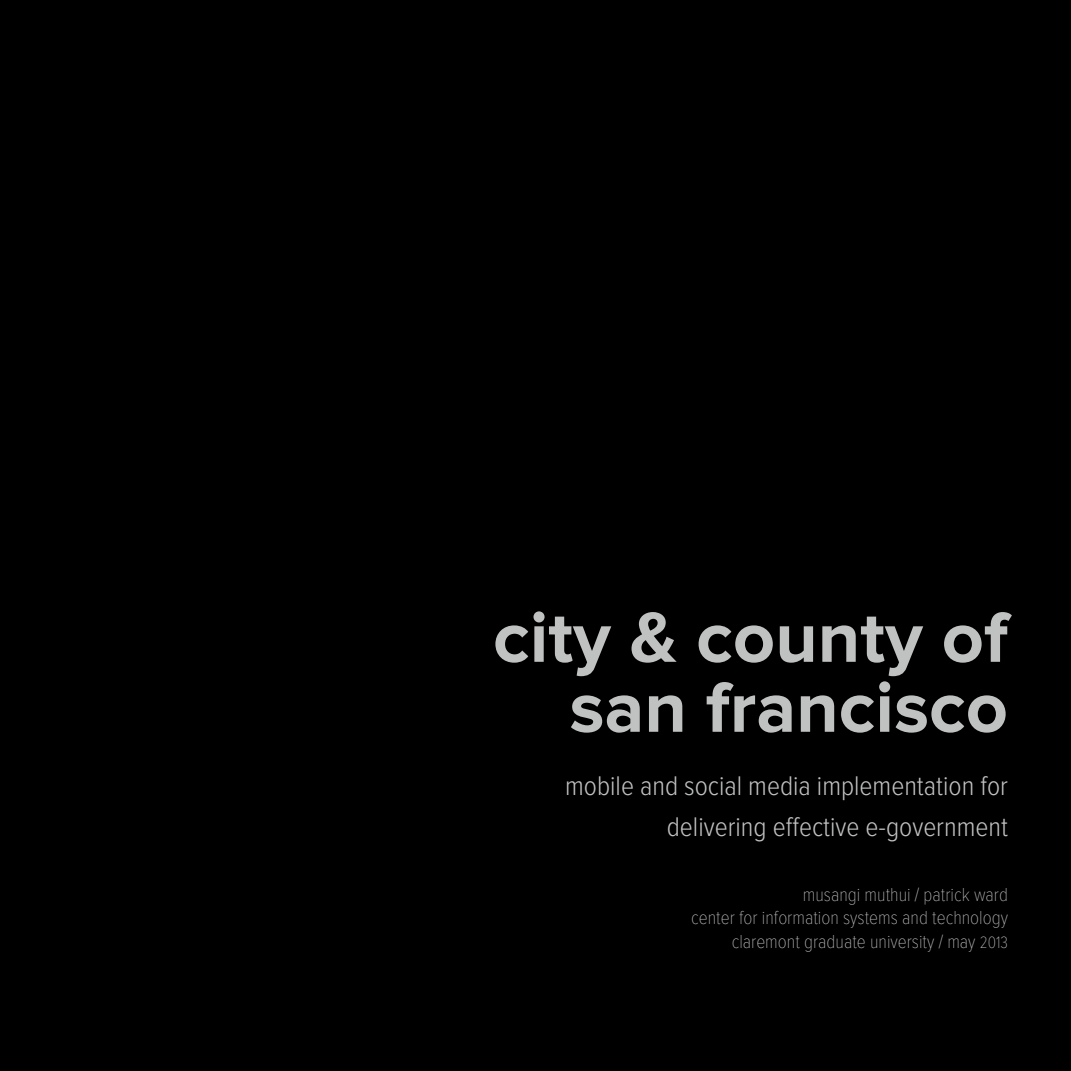
<style>
.page{position:relative;width:1071px;height:1071px;background:#000}
.page>*{position:absolute;margin:0;border:0;box-sizing:border-box;transform-origin:0 0}
.t1{font:700 73.5px/70px "Proxima Nova";color:#c0c1c1;text-align:right}
.t2{font:300 28px/40.2px "Proxima Nova Cond";color:#c0c1c1;text-align:right}
.t3{font:100 19.43px/23.3px "Proxima Nova Cond";color:#c0c1c1;text-align:right}
.s1{font-size:16.97px}
</style>
<div class="page">
<h1 class="t1" style="left:493px;top:604px;width:516px">city &amp; county of san francisco</h1>
<h2 class="t2" style="left:565px;top:766px;width:444px">mobile and social media implementation for delivering effective e-government</h2>
<p class="t3" style="left:691px;top:883px;width:318px">musangi muthui / patrick ward<br>center for information systems and technology claremont graduate university / may <span class="s1">2013</span></p>
</div>
